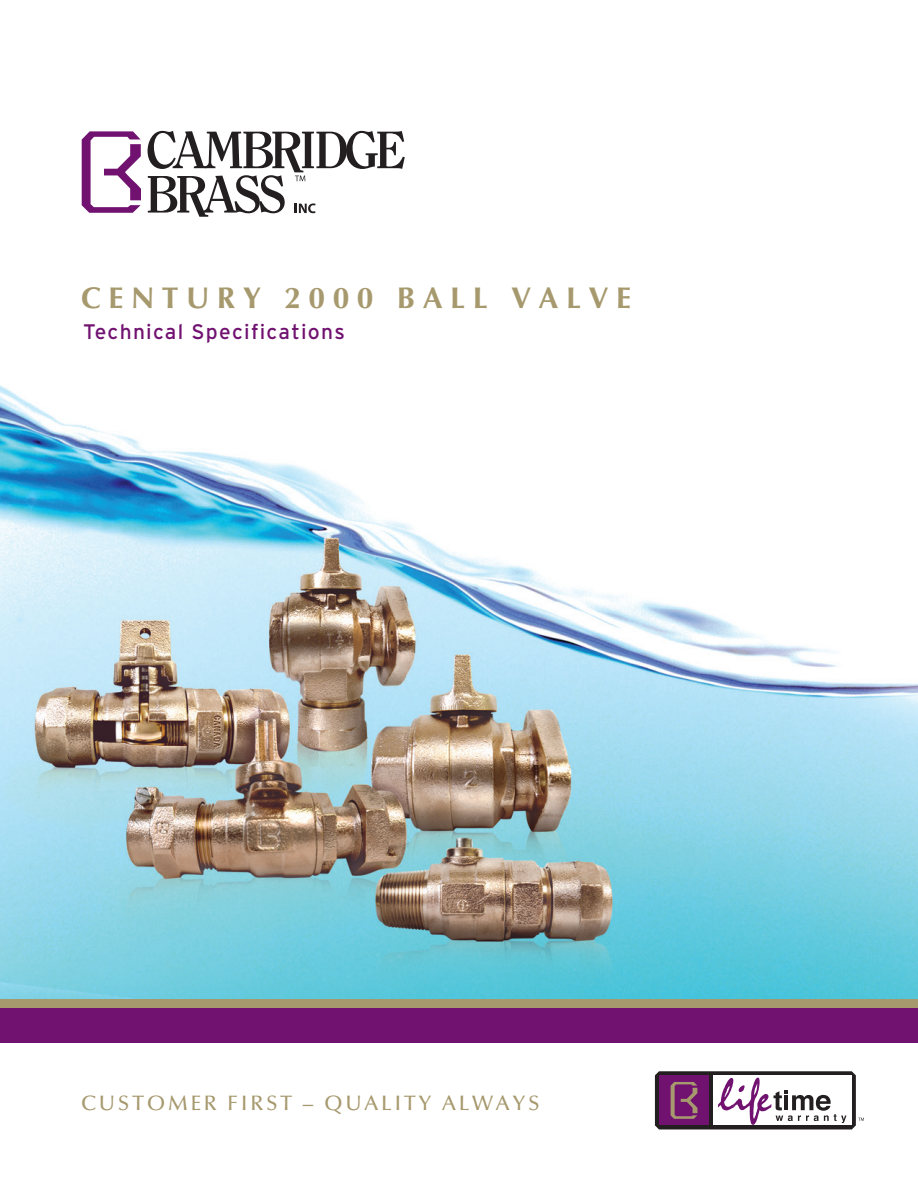
<style>
.page{position:relative;width:918px;height:1188px;background:#fff}
.page>*{position:absolute;margin:0;border:0;box-sizing:border-box;transform-origin:0 0}
.t1{font:700 30px "Optima";letter-spacing:.25em;color:#a7996e}
.t2{font:500 21px "Optima";letter-spacing:.13em;color:#a7996e}
.t3{font:21px "Interstate";letter-spacing:.06em;color:#711271}
</style>
<div class="page">
<img style="left:0;top:130px;width:918px;height:1000px">
<svg style="left:655px;top:1071px;width:209px;height:58px"></svg>
<svg style="left:82px;top:131px;width:59px;height:82px"></svg>
<svg style="left:148px;top:131px;width:257px;height:86px"></svg>
<div style="left:0;top:1007px;width:918px;height:35px;background:#711271"></div>
<div style="left:0;top:999px;width:918px;height:9px;background:#a7996e"></div>
<p class="t1" style="left:81px;top:280px;width:552px">CENTURY 2000 BALL VALVE</p>
<p class="t3" style="left:83px;top:320px;width:263px">Technical Specifications</p>
<p class="t2" style="left:81px;top:1091px;width:460px">CUSTOMER FIRST – QUALITY ALWAYS</p>
</div>
